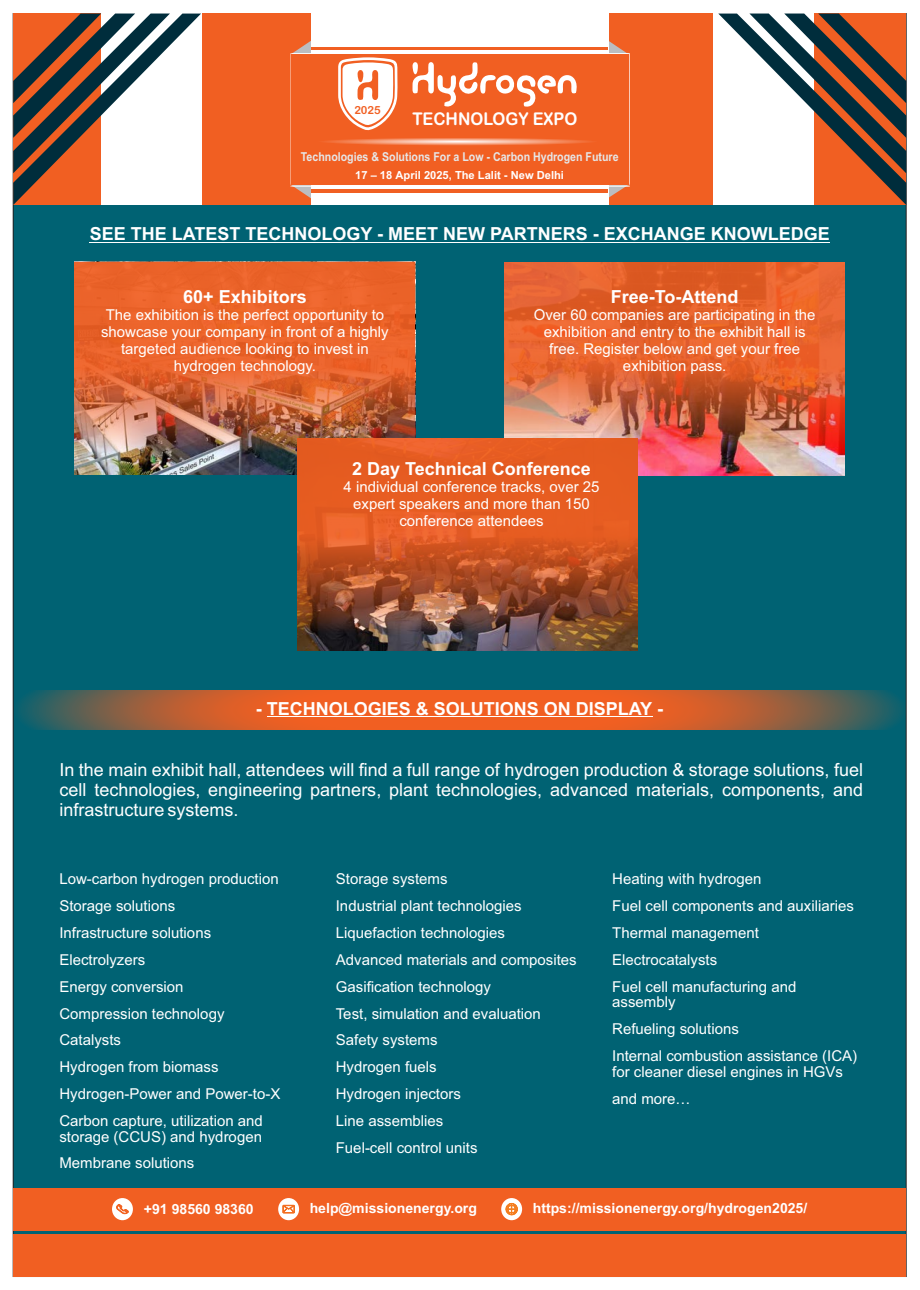
<style>
.page{position:relative;width:920px;height:1290px;background:#fff}
.page>*{position:absolute;margin:0;border:0;box-sizing:border-box;transform-origin:0 0}
.t1{font:18px/20.1px "Arial";color:#fff;text-align:justify}
.t2{font:700 18px "Arial";color:#fff}
.t3{font:17.55px "Arial Rounded MT Bold";color:#fff;scale:.93 1}
.t4{font:15px/26.8px "Arial";color:#fff}
.t5{font:700 14.1px "Arial";color:#fff}
.t6{font:700 12.3px "Arial";color:#e6e7e8;scale:.86 1}
.t7{font:700 11.1px "Arial";color:#fff}
.t8{font:11.1px "Arial Rounded MT Bold";color:#f15f22}
</style>
<div class="page">
<div style="left:13px;top:14px;width:893px;height:1262px;background:#006273"></div>
<div style="left:13px;top:14px;width:893px;height:191px;background:#f15f22"></div>
<svg style="left:293px;top:41px;width:18px;height:12px"></svg>
<svg style="left:608px;top:38px;width:19px;height:15px"></svg>
<svg style="left:291px;top:186px;width:20px;height:12px"></svg>
<svg style="left:608px;top:186px;width:20px;height:14px"></svg>
<div style="left:311px;top:14px;width:297px;height:191px;background:#fff"></div>
<div style="left:311px;top:43px;width:297px;height:153px;background:linear-gradient(to right,#fff,#fff)"></div>
<div style="left:311px;top:47px;width:297px;height:145px;background:#f15f22"></div>
<div style="left:311px;top:50px;width:297px;height:139px;background:#fff"></div>
<div style="left:290px;top:53px;width:340px;height:133px;background:#f15f22"></div>
<svg style="left:324px;top:138px;width:268px;height:7px"></svg>
<svg style="left:412px;top:62px;width:165px;height:45px"></svg>
<svg style="left:338px;top:57px;width:59px;height:74px"></svg>
<div style="left:713px;top:14px;width:100px;height:191px;background:#fff"></div>
<svg style="left:719px;top:14px;width:187px;height:191px"></svg>
<svg style="left:13px;top:14px;width:188px;height:191px"></svg>
<hr style="left:90px;top:242px;width:740px;height:1px;background:#fff">
<img style="left:75px;top:262px;width:340px;height:213px">
<img style="left:505px;top:262px;width:340px;height:213px">
<img style="left:297px;top:438px;width:340px;height:213px">
<svg style="left:13px;top:690px;width:893px;height:39px;background:#b65f35"></svg>
<hr style="left:267px;top:716px;width:385px;height:1px;background:#fff">
<div style="left:13px;top:1234px;width:893px;height:42px;background:#f15f22"></div>
<div style="left:13px;top:1188px;width:893px;height:42px;background:#f15f22"></div>
<div style="left:501px;top:1198px;width:21px;height:22px;background:#fff;border-radius:50%"></div>
<svg style="left:506px;top:1203px;width:12px;height:12px"></svg>
<div style="left:112px;top:1198px;width:21px;height:22px;background:#fff;border-radius:50%"></div>
<svg style="left:116px;top:1204px;width:13px;height:10px"></svg>
<svg style="left:278px;top:1198px;width:21px;height:22px"></svg>
<svg style="left:283px;top:1205px;width:12px;height:8px"></svg>
<p class="t8" style="left:354px;top:106px;width:28px">2025</p>
<p class="t3" style="left:412px;top:112px;width:179px">TECHNOLOGY EXPO</p>
<p class="t6" style="left:301px;top:152px;width:371px">Technologies &amp; Solutions For a Low - Carbon Hydrogen Future</p>
<p class="t7" style="left:355px;top:171px;width:210px">17 – 18 April 2025, The Lalit - New Delhi</p>
<p class="t2" style="left:90px;top:227px;width:742px">SEE THE LATEST TECHNOLOGY - MEET NEW PARTNERS - EXCHANGE KNOWLEDGE</p>
<p class="t2" style="left:183px;top:290px;width:125px">60+ Exhibitors</p>
<p class="t4" style="left:101px;top:308px;width:289px;line-height:16.8px;text-align:center">The exhibition is the perfect opportunity to showcase your company in front of a highly targeted audience looking to invest in hydrogen technology.</p>
<p class="t2" style="left:611px;top:290px;width:129px">Free-To-Attend</p>
<p class="t4" style="left:534px;top:308px;width:283px;line-height:16.8px;text-align:center">Over 60 companies are participating in the exhibition and entry to the exhibit hall is free. Register below and get your free exhibition pass.</p>
<p class="t2" style="left:352px;top:462px;width:240px">2 Day Technical Conference</p>
<p class="t4" style="left:344px;top:480px;width:257px;line-height:16.8px;text-align:center">4 individual conference tracks, over 25 expert speakers and more than 150 conference attendees</p>
<p class="t2" style="left:256px;top:702px;width:409px">- TECHNOLOGIES &amp; SOLUTIONS ON DISPLAY -</p>
<p class="t1" style="left:59px;top:761px;width:805px">In the main exhibit hall, attendees will find a full range of hydrogen production &amp; storage solutions, fuel cell technologies, engineering partners, plant technologies, advanced materials, components, and infrastructure systems.</p>
<p class="t4" style="left:59px;top:867px;width:222px">Low-carbon hydrogen production<br>Storage solutions<br>Infrastructure solutions<br>Electrolyzers<br>Energy conversion<br>Compression technology<br>Catalysts<br>Hydrogen from biomass<br>Hydrogen-Power and Power-to-X<br>Carbon capture, utilization and</p>
<p class="t4" style="left:59px;top:1124px;width:204px">storage (CCUS) and hydrogen<br>Membrane solutions</p>
<p class="t4" style="left:336px;top:867px;width:242px">Storage systems<br>Industrial plant technologies<br>Liquefaction technologies<br>Advanced materials and composites<br>Gasification technology<br>Test, simulation and evaluation<br>Safety systems<br>Hydrogen fuels<br>Hydrogen injectors<br>Line assemblies<br>Fuel-cell control units</p>
<p class="t4" style="left:612px;top:867px;width:243px">Heating with hydrogen<br>Fuel cell components and auxiliaries<br>Thermal management<br>Electrocatalysts<br>Fuel cell manufacturing and</p>
<p class="t4" style="left:612px;top:990px;width:247px">assembly<br>Refueling solutions<br>Internal combustion assistance (ICA)</p>
<p class="t4" style="left:612px;top:1059px;width:232px">for cleaner diesel engines in HGVs and more…</p>
<p class="t5" style="left:144px;top:1204px;width:111px">+91 98560 98360</p>
<p class="t5" style="left:310px;top:1202px;width:169px">help@missionenergy.org</p>
<p class="t5" style="left:533px;top:1202px;width:276px">https://missionenergy.org/hydrogen2025/</p>
</div>
